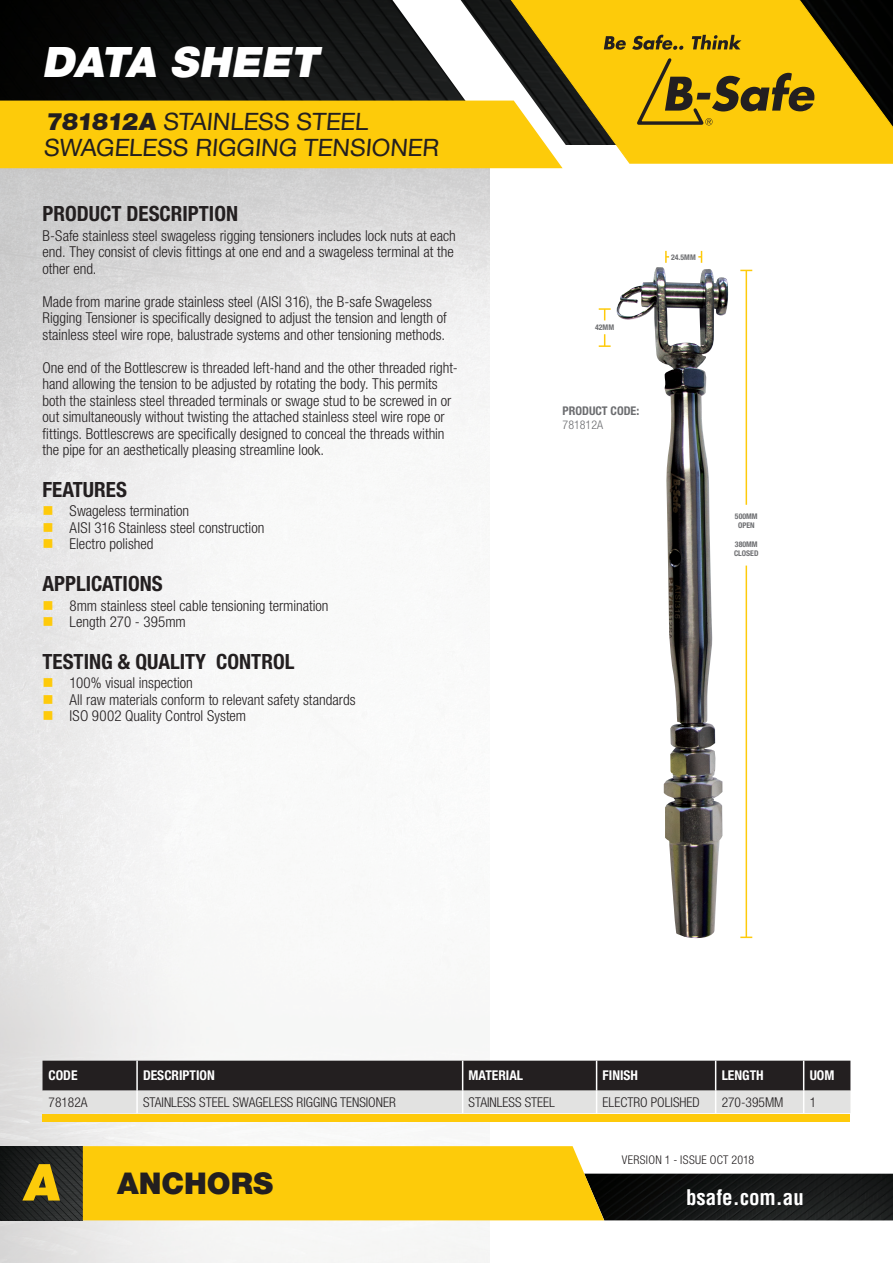
<style>
.page{position:relative;width:893px;height:1263px;background:#fff}
.page>*{position:absolute;margin:0;border:0;box-sizing:border-box;transform-origin:0 0}
.t1{font:italic 900 42px "Helvetica Neue LT Std";color:#fff}
.t2{font:900 30px "Helvetica Neue LT Std";color:#231f20}
.t3{font:24px/25.5px "Helvetica Neue LT Std";color:#231f20}
.t4{font:700 condensed 21px "Helvetica Neue LT Std";color:#231f20}
.t5{font:700 condensed 21px "Helvetica LT Std";color:#fff}
.t6{font:300 condensed 15px/16.5px "Helvetica Neue LT Std";color:#231f20}
.t7{font:300 condensed 13.5px "Helvetica Neue LT Std";color:#231f20}
.t8{font:700 condensed 13.5px "Helvetica Neue LT Std";color:#fff}
.t9{font:300 condensed 12px "Helvetica Neue LT Std";letter-spacing:.025em;color:#231f20}
.t10{font:700 condensed 12px "Helvetica Neue LT Std";color:#6c6d70}
.t11{font:300 condensed 12px "Helvetica Neue LT Std";color:#6c6d70}
.t12{font:700 condensed 7.8px/9.3px "Helvetica Neue LT Std";color:#6c6d70;text-align:center}
.s1{font-weight:900}
.s2{font-size:51px;color:#fdcb0a}
</style>
<div class="page">
<img style="left:0;top:168px;width:489px;height:1095px">
<svg style="left:575px;top:0;width:318px;height:164px;background:#cba50f"></svg>
<svg style="left:604px;top:36px;width:22px;height:14px"></svg>
<svg style="left:632px;top:35px;width:183px;height:91px;background:#cba30e"></svg>
<svg style="left:0;top:0;width:575px;height:168px;background:#836f21"></svg>
<img style="left:604px;top:1173px;width:289px;height:47px">
<img style="left:0;top:1146px;width:83px;height:74px">
<div style="left:83px;top:1146px;width:521px;height:74px;background:#fdcb0a"></div>
<div style="left:43px;top:1114px;width:807px;height:8px;background:#feca0a"></div>
<svg style="left:43px;top:1061px;width:807px;height:52px;background:#777575"></svg>
<img style="left:617px;top:267px;width:112px;height:671px">
<svg style="left:665px;top:251px;width:4px;height:12px"></svg>
<svg style="left:698px;top:251px;width:4px;height:12px"></svg>
<svg style="left:599px;top:334px;width:12px;height:13px"></svg>
<svg style="left:599px;top:308px;width:12px;height:12px"></svg>
<svg style="left:740px;top:936px;width:12px;height:2px"></svg>
<hr style="left:746px;top:566px;width:1px;height:371px;background:#feca0a">
<hr style="left:746px;top:270px;width:1px;height:235px;background:#feca0a">
<svg style="left:44px;top:507px;width:8px;height:8px"></svg>
<svg style="left:44px;top:523px;width:8px;height:9px"></svg>
<svg style="left:44px;top:540px;width:8px;height:8px"></svg>
<svg style="left:44px;top:601px;width:8px;height:9px"></svg>
<svg style="left:44px;top:617px;width:8px;height:9px"></svg>
<svg style="left:44px;top:678px;width:8px;height:9px"></svg>
<svg style="left:44px;top:695px;width:8px;height:9px"></svg>
<svg style="left:44px;top:711px;width:8px;height:9px"></svg>
<h1 class="t1" style="left:42px;top:37px;width:286px">DATA SHEET</h1>
<h3 class="t3" style="left:44px;top:109px;width:399px"><span class="s1">781812A</span> STAINLESS STEEL<br>SWAGELESS RIGGING TENSIONER</h3>
<h3 class="t4" style="left:43px;top:201px;width:197px">PRODUCT DESCRIPTION</h3>
<p class="t6" style="left:43px;top:227px;width:415px">B-Safe stainless steel swageless rigging tensioners includes lock nuts at each end. They consist of clevis fittings at one end and a swageless terminal at the other end.</p>
<p class="t6" style="left:43px;top:293px;width:406px">Made from marine grade stainless steel (AISI 316), the B-safe Swageless<br>Rigging Tensioner is specifically designed to adjust the tension and length of stainless steel wire rope, balustrade systems and other tensioning methods.</p>
<p class="t6" style="left:43px;top:359px;width:417px">One end of the Bottlescrew is threaded left-hand and the other threaded right&shy;hand allowing the tension to be adjusted by rotating the body. This permits both the stainless steel threaded terminals or swage stud to be screwed in or out simultaneously without twisting the attached stainless steel wire rope or fittings. Bottlescrews are specifically designed to conceal the threads within the pipe for an aesthetically pleasing streamline look.</p>
<h3 class="t4" style="left:43px;top:477px;width:86px">FEATURES</h3>
<p class="t6" style="left:70px;top:503px;width:196px">Swageless termination<br>AISI 316 Stainless steel construction<br>Electro polished</p>
<h3 class="t4" style="left:43px;top:571px;width:122px">APPLICATIONS</h3>
<p class="t6" style="left:70px;top:597px;width:261px">8mm stainless steel cable tensioning termination<br>Length 270 - 395mm</p>
<h3 class="t4" style="left:43px;top:649px;width:253px">TESTING &amp; QUALITY CONTROL</h3>
<p class="t6" style="left:70px;top:675px;width:288px">100% visual inspection<br>All raw materials conform to relevant safety standards<br>ISO 9002 Quality Control System</p>
<p class="t12" style="left:595px;top:323px;width:21px">42MM</p>
<p class="t10" style="left:563px;top:403px;width:78px">PRODUCT CODE:</p>
<p class="t11" style="left:563px;top:418px;width:42px">781812A</p>
<p class="t12" style="left:671px;top:252px;width:26px">24.5MM</p>
<p class="t12" style="left:735px;top:511px;width:24px">500MM<br>OPEN</p>
<p class="t12" style="left:734px;top:539px;width:26px;text-align:left">380MM<br>CLOSED</p>
<p class="t8" style="left:49px;top:1067px;width:30px">CODE</p>
<p class="t8" style="left:143px;top:1067px;width:73px">DESCRIPTION</p>
<p class="t8" style="left:469px;top:1067px;width:56px">MATERIAL</p>
<p class="t8" style="left:603px;top:1067px;width:37px">FINISH</p>
<p class="t8" style="left:722px;top:1067px;width:43px">LENGTH</p>
<p class="t8" style="left:810px;top:1067px;width:26px">UOM</p>
<p class="t7" style="left:49px;top:1094px;width:41px">78182A</p>
<p class="t7" style="left:143px;top:1094px;width:254px">STAINLESS STEEL SWAGELESS RIGGING TENSIONER</p>
<p class="t7" style="left:469px;top:1094px;width:88px">STAINLESS STEEL</p>
<p class="t7" style="left:603px;top:1094px;width:99px">ELECTRO POLISHED</p>
<p class="t7" style="left:722px;top:1094px;width:63px">270-395MM</p>
<p class="t7" style="left:810px;top:1094px;width:8px">1</p>
<h2 class="t2" style="left:23px;top:1165px;width:252px"><span class="s2">A</span> ANCHORS</h2>
<p class="t9" style="left:622px;top:1153px;width:134px">VERSION 1 - ISSUE OCT 2018</p>
<h3 class="t5" style="left:686px;top:1184px;width:119px">bsafe.com.au</h3>
</div>
